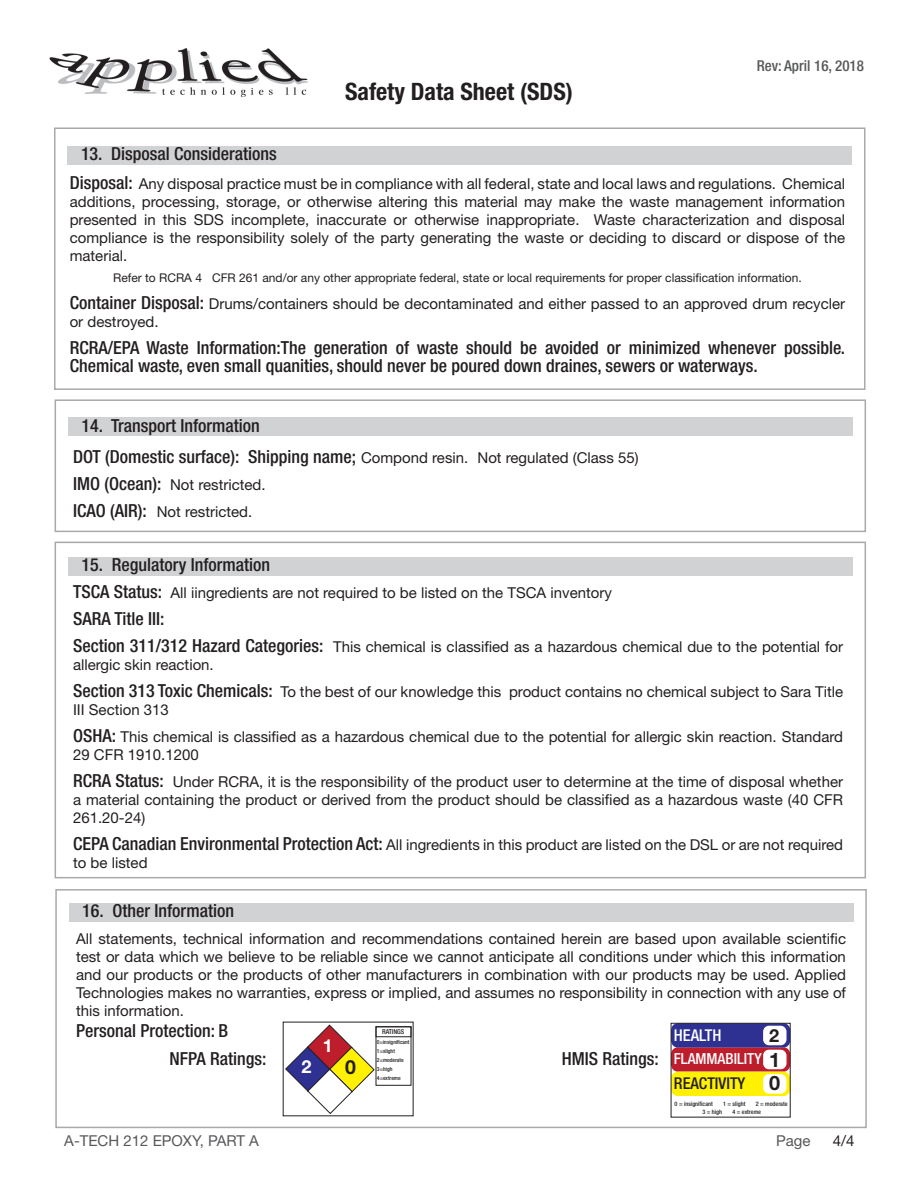
<style>
.page{position:relative;width:918px;height:1188px;background:#fff}
.page>*{position:absolute;margin:0;border:0;box-sizing:border-box;transform-origin:0 0}
.t1{font:700 condensed 24px "Helvetica Neue LT Std";color:#231f20}
.t2{font:700 20.1px "Helvetica Neue LT Std";color:#231f20}
.t3{font:700 19.95px "Helvetica Neue LT Std";color:#231f20}
.t4{font:700 19.5px "Helvetica Neue LT Std";color:#231f20}
.t5{font:700 18.15px "Helvetica Neue LT Std";color:#231f20}
.t6{font:500 condensed 18px/18px "Helvetica Neue LT Std";color:#231f20}
.t7{font:700 18px "Helvetica Neue LT Std";color:#fff}
.t8{font:500 condensed 16.35px "Helvetica Neue LT Std";color:#231f20}
.t9{font:500 condensed 16.35px "Helvetica Neue LT Std";color:#fff}
.t10{font:500 condensed 15.3px "Helvetica Neue LT Std";color:#fff}
.t11{font:15px/18px "Helvetica Neue LT Std";color:#231f20}
.t12{font:15px "Helvetica Neue LT Std";color:#57585a}
.t13{font:500 condensed 15px "Helvetica Neue LT Std";color:#57585a}
.t14{font:12px "Helvetica Neue LT Std";color:#231f20}
.t15{font:500 condensed 6.75px "Helvetica Neue LT Std";color:#231f20}
.t16{font:500 condensed 6.15px "Helvetica Neue LT Std";color:#231f20}
.t17{font:500 condensed 5.7px/9px "Helvetica Neue LT Std";color:#231f20}
.s1{font-weight:500;font-stretch:condensed;font-size:18px}
.s2{font-weight:400;font-stretch:normal;font-size:15px}
</style>
<div class="page">
<img style="left:49px;top:48px;width:259px;height:49px">
<div style="left:54px;top:128px;width:812px;height:262px;border:2px solid #a8a9ad"></div>
<div style="left:68px;top:146px;width:784px;height:18px;background:#d1d2d4"></div>
<div style="left:55px;top:399px;width:811px;height:133px;border:2px solid #a8a9ad"></div>
<div style="left:68px;top:417px;width:784px;height:19px;background:#d1d2d4"></div>
<div style="left:55px;top:889px;width:812px;height:239px;border:2px solid #a8a9ad"></div>
<div style="left:69px;top:903px;width:784px;height:18px;background:#d1d2d4"></div>
<svg style="left:285px;top:1024px;width:90px;height:90px"></svg>
<div style="left:376px;top:1026px;width:35px;height:11px;border:1px solid #231f20"></div>
<div style="left:671px;top:1047px;width:119px;height:25px;background:#be1d2c;border-radius:7px"></div>
<div style="left:671px;top:1023px;width:119px;height:25px;background:#2e3092;border-radius:7px"></div>
<div style="left:671px;top:1072px;width:119px;height:24px;background:#fff101;border-radius:7px"></div>
<div style="left:763px;top:1026px;width:24px;height:19px;background:#fff;border-radius:6px"></div>
<div style="left:763px;top:1050px;width:24px;height:19px;background:#fff;border-radius:6px"></div>
<div style="left:763px;top:1074px;width:24px;height:20px;background:#fff;border-radius:6px"></div>
<div style="left:671px;top:1023px;width:119px;height:94px;border:1px solid #231f20"></div>
<div style="left:55px;top:542px;width:811px;height:336px;border:2px solid #a8a9ad"></div>
<div style="left:68px;top:557px;width:784px;height:18px;background:#d1d2d4"></div>
<h1 class="t1" style="left:345px;top:77px;width:229px">Safety Data Sheet (SDS)</h1>
<p class="t13" style="left:757px;top:56px;width:109px">Rev: April 16, 2018</p>
<p class="t6" style="left:81px;top:145px;width:197px">13. Disposal Considerations</p>
<p class="t11" style="left:70px;top:175px;width:777px;text-align:justify"><span class="s1">Disposal:</span> Any disposal practice must be in compliance with all federal, state and local laws and regulations. Chemical additions, processing, storage, or otherwise altering this material may make the waste management information presented in this SDS incomplete, inaccurate or otherwise inappropriate. Waste characterization and disposal compliance is the responsibility solely of the party generating the waste or deciding to discard or dispose of the material.</p>
<p class="t14" style="left:113px;top:271px;width:690px">Refer to RCRA 4 CFR 261 and/or any other appropriate federal, state or local requirements for proper classification information.</p>
<p class="t11" style="left:70px;top:295px;width:777px"><span class="s1">Container Disposal:</span> Drums/containers should be decontaminated and either passed to an approved drum recycler or destroyed.</p>
<p class="t6" style="left:70px;top:339px;width:777px">RCRA/EPA Waste Information:The generation of waste should be avoided or minimized whenever possible.<br>Chemical waste, even small quanities, should never be poured down draines, sewers or waterways.</p>
<p class="t6" style="left:82px;top:416px;width:180px">14. Transport Information</p>
<p class="t6" style="left:73px;top:447px;width:567px">DOT (Domestic surface): Shipping name; <span class="s2">Compond resin. Not regulated (Class 55)</span></p>
<p class="t11" style="left:73px;top:476px;width:194px"><span class="s1">IMO (Ocean):</span> Not restricted.</p>
<p class="t11" style="left:73px;top:503px;width:181px"><span class="s1">ICAO (AIR):</span> Not restricted.</p>
<p class="t6" style="left:82px;top:556px;width:190px">15. Regulatory Information</p>
<p class="t11" style="left:73px;top:584px;width:540px"><span class="s1">TSCA Status:</span> All iingredients are not required to be listed on the TSCA inventory</p>
<p class="t6" style="left:73px;top:610px;width:93px">SARA Title III:</p>
<p class="t11" style="left:73px;top:638px;width:772px"><span class="s1">Section 311/312 Hazard Categories:</span> This chemical is classified as a hazardous chemical due to the potential for allergic skin reaction.</p>
<p class="t11" style="left:73px;top:683px;width:772px"><span class="s1">Section 313 Toxic Chemicals:</span> To the best of our knowledge this product contains no chemical subject to Sara Title<br>III Section 313</p>
<p class="t11" style="left:73px;top:728px;width:772px"><span class="s1">OSHA:</span> This chemical is classified as a hazardous chemical due to the potential for allergic skin reaction. Standard<br>29 CFR 1910.1200</p>
<p class="t11" style="left:73px;top:773px;width:771px;text-align:justify"><span class="s1">RCRA Status:</span> Under RCRA, it is the responsibility of the product user to determine at the time of disposal whether a material containing the product or derived from the product should be classified as a hazardous waste (40 CFR 261.20-24)</p>
<p class="t11" style="left:73px;top:836px;width:771px"><span class="s1">CEPA Canadian Environmental Protection Act:</span> All ingredients in this product are listed on the DSL or are not required to be listed</p>
<p class="t6" style="left:82px;top:902px;width:153px">16. Other Information</p>
<p class="t11" style="left:76px;top:929px;width:772px;text-align:justify">All statements, technical information and recommendations contained herein are based upon available scientific test or data which we believe to be reliable since we cannot anticipate all conditions under which this information and our products or the products of other manufacturers in combination with our products may be used. Applied Technologies makes no warranties, express or implied, and assumes no responsibility in connection with any use of this information.</p>
<p class="t6" style="left:76px;top:1022px;width:154px">Personal Protection: B</p>
<p class="t15" style="left:382px;top:1028px;width:24px">RATINGS</p>
<p class="t17" style="left:377px;top:1037px;width:34px">0=insignificant<br>1=slight<br>2=moderate<br>3=high<br>4=extreme</p>
<p class="t9" style="left:674px;top:1025px;width:49px">HEALTH</p>
<p class="t10" style="left:674px;top:1050px;width:89px">FLAMMABILITY</p>
<p class="t8" style="left:674px;top:1074px;width:73px">REACTIVITY</p>
<p class="t16" style="left:675px;top:1100px;width:40px">0 = insignificant</p>
<p class="t16" style="left:723px;top:1100px;width:24px">1 = slight</p>
<p class="t16" style="left:756px;top:1100px;width:33px">2 = moderate</p>
<p class="t16" style="left:702px;top:1109px;width:21px">3 = high</p>
<p class="t16" style="left:732px;top:1109px;width:30px">4 = extreme</p>
<p class="t5" style="left:769px;top:1024px;width:12px">2</p>
<p class="t2" style="left:769px;top:1048px;width:13px">1</p>
<p class="t3" style="left:769px;top:1071px;width:13px">0</p>
<p class="t7" style="left:323px;top:1034px;width:12px">1</p>
<p class="t6" style="left:170px;top:1049px;width:98px">NFPA Ratings:</p>
<p class="t6" style="left:562px;top:1049px;width:98px">HMIS Ratings:</p>
<p class="t4" style="left:345px;top:1055px;width:12px">0</p>
<p class="t7" style="left:301px;top:1056px;width:12px">2</p>
<p class="t12" style="left:64px;top:1132px;width:196px">A-TECH 212 EPOXY, PART A</p>
<p class="t12" style="left:776px;top:1132px;width:36px">Page</p>
<p class="t11" style="left:833px;top:1132px;width:23px">4/4</p>
</div>
